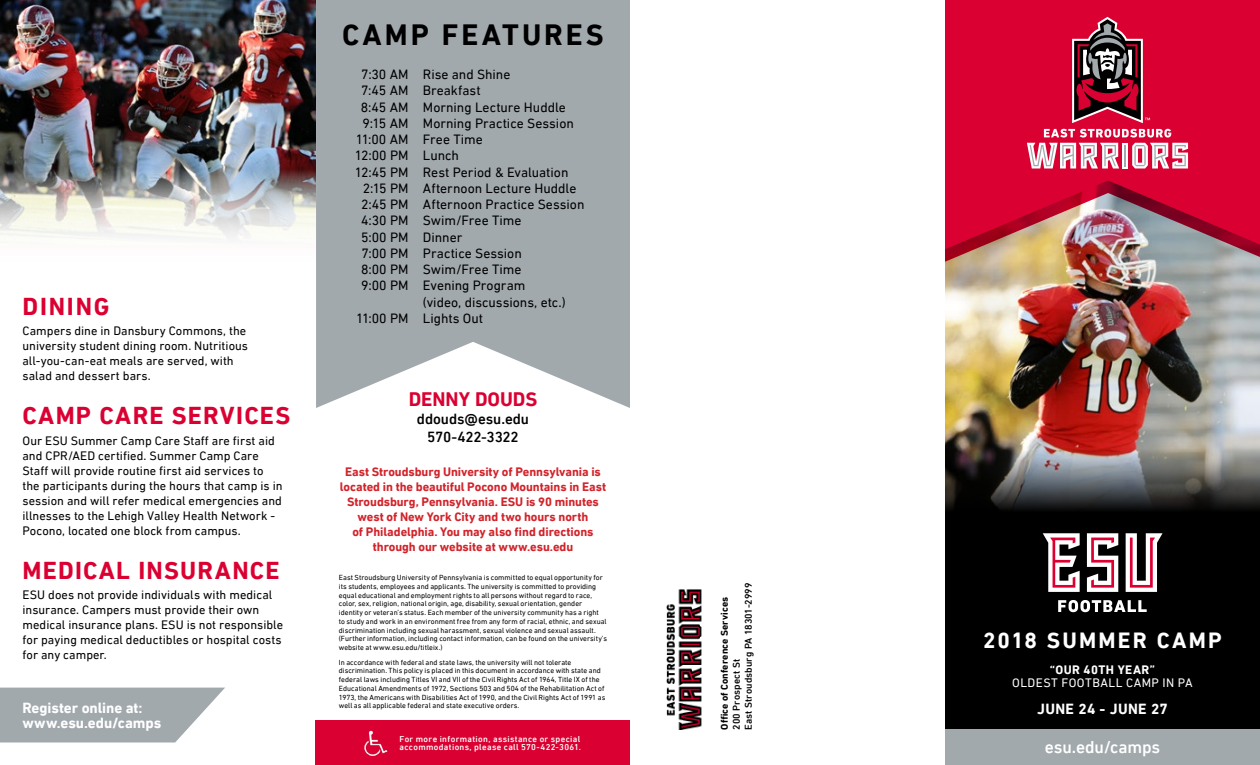
<style>
.page{position:relative;width:1260px;height:765px;background:#fff}
.page>*{position:absolute;margin:0;border:0;box-sizing:border-box;transform-origin:0 0}
.t1{font:700 30px "DIN Next LT Pro";letter-spacing:.1em;color:#000}
.t2{font:700 25px "DIN Next LT Pro";letter-spacing:.05em;color:#db0032}
.t3{font:700 22.5px "DIN Next LT Pro";letter-spacing:.1em;color:#fff}
.t4{font:700 20px "DIN Next LT Pro";color:#db0032}
.t5{font:500 17.5px "DIN Next LT Pro";letter-spacing:-.01em;color:#fff}
.t6{font:700 15px/15px "DIN Next LT Pro";letter-spacing:-.005em;color:#fff}
.t7{font:500 15px/18px "DIN Next LT Pro";letter-spacing:-.01em;color:#000;text-align:center}
.t8{font:700 15px "DIN Next LT Pro";letter-spacing:.025em;color:#fff}
.t9{font:13.75px/16.2px "DIN Next LT Pro";color:#000;text-align:center}
.t10{font:12.5px/15px "DIN Next LT Pro";letter-spacing:.005em;color:#000}
.t11{font:700 12.5px/15px "DIN Next LT Pro";letter-spacing:-.005em;color:#d2232a;text-align:center}
.t12{font:12.5px "DIN Next LT Pro";letter-spacing:.035em;color:#fff}
.t13{font:700 12.5px "DIN Next LT Pro";letter-spacing:.04em;color:#fff}
.t14{font:500 10px/12px "DIN Next LT Pro";letter-spacing:.015em;color:#000}
.t15{font:700 10px "DIN Next LT Pro";letter-spacing:.015em;color:#000}
.t16{font:500 8.75px/8.8px "DIN Next LT Pro";letter-spacing:.04em;color:#fff}
.t17{font:7.5px/8.8px "DIN Next LT Pro";color:#000}
</style>
<div class="page">
<img style="left:945px;top:262px;width:315px;height:187px">
<div style="left:316px;top:720px;width:314px;height:45px;background:#db0032"></div>
<img style="left:0;top:0;width:316px;height:160px">
<img style="left:0;top:160px;width:316px;height:79px">
<svg style="left:945px;top:449px;width:315px;height:281px;background:#141414"></svg>
<svg style="left:316px;top:0;width:314px;height:408px;background:#a9afb3"></svg>
<svg style="left:1058px;top:600px;width:89px;height:12px"></svg>
<svg style="left:1087px;top:533px;width:31px;height:59px"></svg>
<svg style="left:1043px;top:533px;width:37px;height:59px"></svg>
<svg style="left:1126px;top:533px;width:37px;height:59px"></svg>
<div style="left:945px;top:730px;width:315px;height:35px;background:#a2a9ad"></div>
<svg style="left:0;top:688px;width:225px;height:54px;background:#abb2b5"></svg>
<img style="left:666px;top:589px;width:36px;height:141px">
<img style="left:365px;top:730px;width:23px;height:26px">
<img style="left:945px;top:249px;width:315px;height:13px">
<svg style="left:945px;top:0;width:315px;height:249px;background:#d2133d"></svg>
<svg style="left:1027px;top:129px;width:161px;height:39px"></svg>
<svg style="left:1072px;top:17px;width:78px;height:106px;background:#8a3045"></svg>
<h2 class="t2" style="left:22px;top:292px;width:89px">DINING</h2>
<h3 class="t10" style="left:22px;top:324px;width:227px">Campers dine in Dansbury Commons, the university student dining room. Nutritious all-you-can-eat meals are served, with salad and dessert bars.</h3>
<h2 class="t2" style="left:22px;top:401px;width:269px">CAMP CARE SERVICES</h2>
<p class="t10" style="left:22px;top:433px;width:262px">Our ESU Summer Camp Care Staff are first aid and CPR/AED certified. Summer Camp Care Staff will provide routine first aid services to the participants during the hours that camp is in session and will refer medical emergencies and illnesses to the Lehigh Valley Health Network - Pocono, located one block from campus.</p>
<h2 class="t2" style="left:22px;top:555px;width:259px">MEDICAL INSURANCE</h2>
<h3 class="t10" style="left:22px;top:587px;width:262px">ESU does not provide individuals with medical insurance. Campers must provide their own medical insurance plans. ESU is not responsible for paying medical deductibles or hospital costs for any camper.</h3>
<h3 class="t6" style="left:22px;top:701px;width:140px">Register online at: www.esu.edu/camps</h3>
<h1 class="t1" style="left:342px;top:17px;width:263px">CAMP FEATURES</h1>
<h3 class="t9" style="left:355px;top:66px;width:55px">7:30 AM<br>7:45 AM<br>8:45 AM<br>9:15 AM<br>11:00 AM<br>12:00 PM<br>12:45 PM<br>2:15 PM<br>2:45 PM<br>4:30 PM<br>5:00 PM<br>7:00 PM<br>8:00 PM<br>9:00 PM</h3>
<h3 class="t9" style="left:356px;top:310px;width:54px">11:00 PM</h3>
<p class="t9" style="left:423px;top:66px;width:163px;text-align:left">Rise and Shine<br>Breakfast<br>Morning Lecture Huddle<br>Morning Practice Session<br>Free Time<br>Lunch<br>Rest Period &amp; Evaluation<br>Afternoon Lecture Huddle<br>Afternoon Practice Session<br>Swim/Free Time<br>Dinner<br>Practice Session<br>Swim/Free Time<br>Evening Program<br>(video, discussions, etc.)<br>Lights Out</p>
<h3 class="t4" style="left:409px;top:388px;width:130px">DENNY DOUDS</h3>
<h3 class="t7" style="left:417px;top:410px;width:114px">ddouds@esu.edu<br>570-422-3322</h3>
<p class="t11" style="left:340px;top:464px;width:268px">East Stroudsburg University of Pennsylvania is located in the beautiful Pocono Mountains in East Stroudsburg, Pennsylvania. ESU is 90 minutes west of New York City and two hours north<br>of Philadelphia. You may also find directions through our website at www.esu.edu</p>
<p class="t17" style="left:339px;top:573px;width:270px">East Stroudsburg University of Pennsylvania is committed to equal opportunity for its students, employees and applicants. The university is committed to providing equal educational and employment rights to all persons without regard to race, color, sex, religion, national origin, age, disability, sexual orientation, gender identity or veteran’s status. Each member of the university community has a right to study and work in an environment free from any form of racial, ethnic, and sexual discrimination including sexual harassment, sexual violence and sexual assault. (Further information, including contact information, can be found on the university’s website at www.esu.edu/titleix.)</p>
<p class="t17" style="left:339px;top:658px;width:268px">In accordance with federal and state laws, the university will not tolerate discrimination. This policy is placed in this document in accordance with state and federal laws including Titles VI and VII of the Civil Rights Act of 1964, Title IX of the Educational Amendments of 1972, Sections 503 and 504 of the Rehabilitation Act of 1973, the Americans with Disabilities Act of 1990, and the Civil Rights Act of 1991 as well as all applicable federal and state executive orders.</p>
<p class="t16" style="left:400px;top:734px;width:183px">For more information, assistance or special accommodations, please call 570-422-3061.</p>
<h3 class="t14" style="left:730px;top:730px;width:149px;rotate:-90deg">200 Prospect St<br>East Stroudsburg PA 18301-2999</h3>
<h3 class="t15" style="left:719px;top:730px;width:135px;rotate:-90deg">Office of Conference Services</h3>
<h3 class="t3" style="left:983px;top:628px;width:240px">2018 SUMMER CAMP</h3>
<h3 class="t13" style="left:1050px;top:663px;width:107px">“OUR 40TH YEAR”</h3>
<h3 class="t12" style="left:1012px;top:675px;width:182px">OLDEST FOOTBALL CAMP IN PA</h3>
<h3 class="t8" style="left:1037px;top:700px;width:132px">JUNE 24 - JUNE 27</h3>
<h3 class="t5" style="left:1045px;top:737px;width:117px">esu.edu/camps</h3>
</div>
